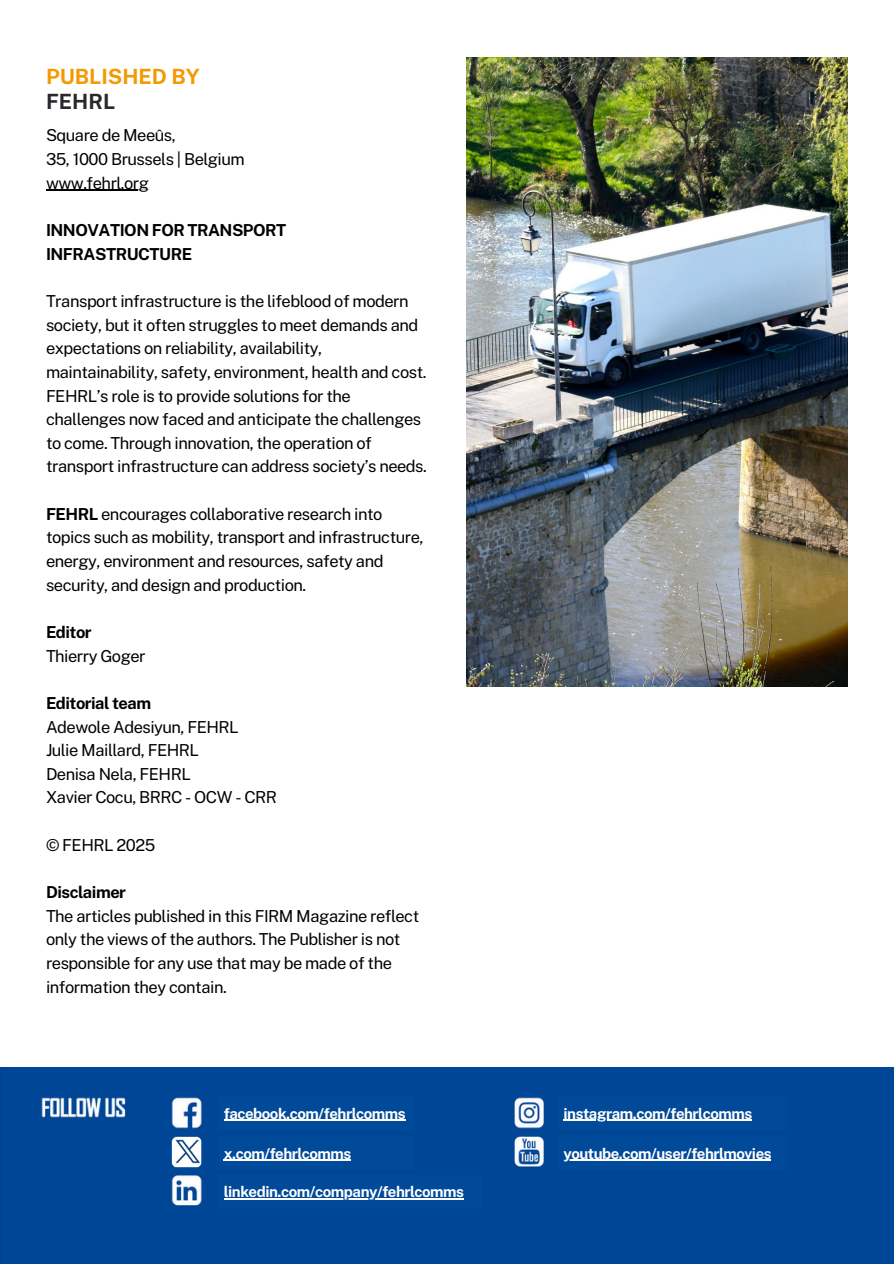
<style>
.page{position:relative;width:894px;height:1264px;background:#fff}
.page>*{position:absolute;margin:0;border:0;box-sizing:border-box;transform-origin:0 0}
.t1{font:700 21px "Public Sans";color:#f49901}
.t2{font:700 21px "Public Sans";color:#2b282d}
.t3{font:16.5px/23.7px "Public Sans";letter-spacing:-.03em;color:#000}
.t4{font:700 16.5px/23.7px "Public Sans";letter-spacing:-.03em;color:#000}
.t5{font:700 15px "Public Sans";letter-spacing:-.03em;color:#fff}
.s1{font-weight:700}
</style>
<div class="page">
<img style="left:466px;top:57px;width:381px;height:629px">
<div style="left:0;top:1067px;width:893px;height:196px;background:#004696"></div>
<div style="left:219px;top:1096px;width:194px;height:34px;background:#014999"></div>
<hr style="left:224px;top:1119px;width:181px;height:1px;background:#fff">
<div style="left:219px;top:1136px;width:194px;height:34px;background:#014999"></div>
<hr style="left:224px;top:1159px;width:127px;height:1px;background:#fff">
<div style="left:219px;top:1174px;width:262px;height:34px;background:#014999"></div>
<hr style="left:224px;top:1198px;width:239px;height:1px;background:#fff">
<div style="left:559px;top:1096px;width:228px;height:34px;background:#014999"></div>
<hr style="left:563px;top:1119px;width:188px;height:1px;background:#fff">
<div style="left:559px;top:1136px;width:228px;height:34px;background:#014999"></div>
<hr style="left:563px;top:1159px;width:208px;height:1px;background:#fff">
<svg style="left:171px;top:1136px;width:31px;height:31px"></svg>
<hr style="left:46px;top:190px;width:103px;height:1px;background:#000">
<p class="t1" style="left:46px;top:64px;width:155px">PUBLISHED BY</p>
<p class="t2" style="left:46px;top:89px;width:71px">FEHRL</p>
<p class="t3" style="left:46px;top:123px;width:200px">Square de Meeûs,<br>35, 1000 Brussels | Belgium www.fehrl.org</p>
<p class="t4" style="left:46px;top:218px;width:242px">INNOVATION FOR TRANSPORT<br>INFRASTRUCTURE</p>
<p class="t3" style="left:46px;top:289px;width:382px">Transport infrastructure is the lifeblood of modern society, but it often struggles to meet demands and expectations on reliability, availability, maintainability, safety, environment, health and cost.<br>FEHRL’s role is to provide solutions for the challenges now faced and anticipate the challenges to come. Through innovation, the operation of transport infrastructure can address society’s needs.</p>
<p class="t3" style="left:46px;top:502px;width:379px"><span class="s1">FEHRL</span> encourages collaborative research into topics such as mobility, transport and infrastructure, energy, environment and resources, safety and security, and design and production.</p>
<p class="t4" style="left:46px;top:620px;width:47px">Editor</p>
<p class="t3" style="left:46px;top:643px;width:101px">Thierry Goger</p>
<p class="t4" style="left:46px;top:691px;width:107px">Editorial team</p>
<p class="t3" style="left:46px;top:714px;width:232px">Adewole Adesiyun, FEHRL<br>Julie Maillard, FEHRL<br>Denisa Nela, FEHRL<br>Xavier Cocu, BRRC - OCW - CRR</p>
<p class="t3" style="left:46px;top:833px;width:111px">© FEHRL 2025</p>
<p class="t4" style="left:46px;top:880px;width:81px">Disclaimer</p>
<p class="t3" style="left:46px;top:903px;width:375px">The articles published in this FIRM Magazine reflect only the views of the authors. The Publisher is not responsible for any use that may be made of the information they contain.</p>
<p class="t5" style="left:224px;top:1104px;width:183px">facebook.com/fehrlcomms</p>
<p class="t5" style="left:224px;top:1144px;width:129px">x.com/fehrlcomms</p>
<p class="t5" style="left:224px;top:1182px;width:242px">linkedin.com/company/fehrlcomms</p>
<p class="t5" style="left:563px;top:1104px;width:190px">instagram.com/fehrlcomms</p>
<p class="t5" style="left:563px;top:1144px;width:210px">youtube.com/user/fehrlmovies</p>
</div>
